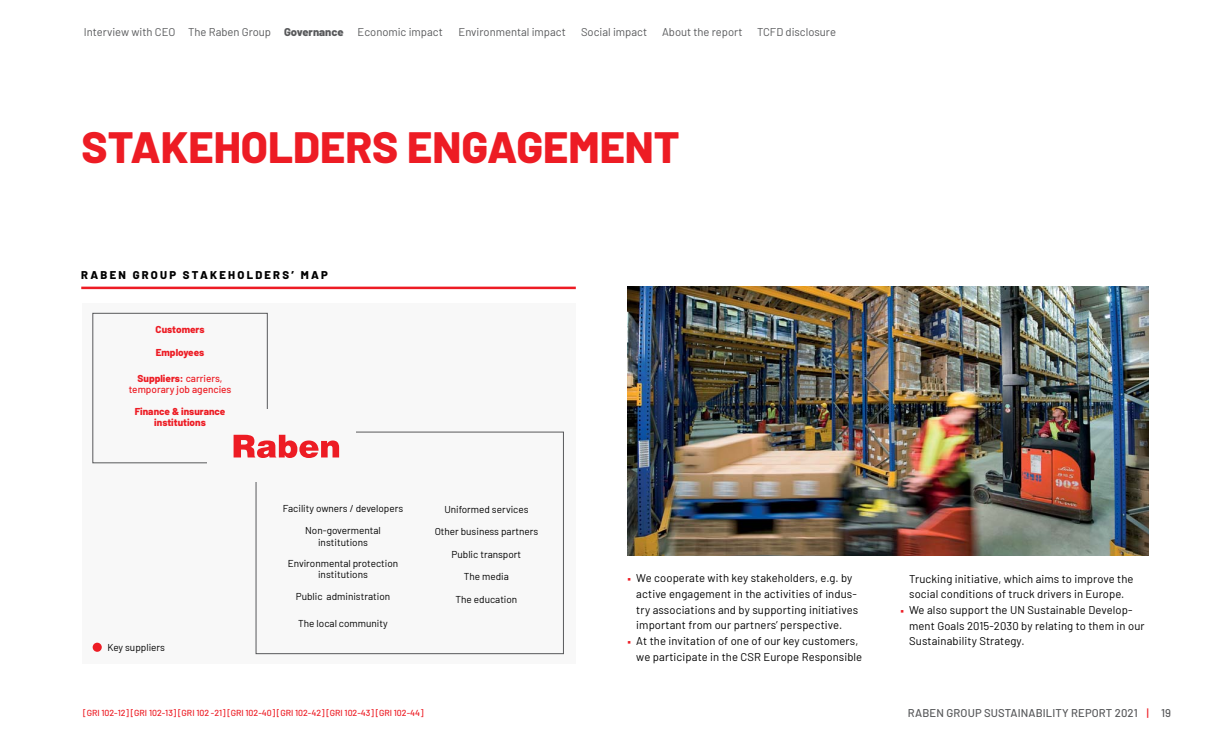
<style>
.page{position:relative;width:1230px;height:745px;background:#fff}
.page>*{position:absolute;margin:0;border:0;box-sizing:border-box;transform-origin:0 0}
.t1{font:800 43.75px "Barlow";color:#ed1c24}
.t2{font:11.25px/15.6px "Barlow";letter-spacing:.01em;color:#000}
.t3{font:11.25px "Barlow";color:#58595b}
.t4{font:500 11.25px "Barlow";letter-spacing:.01em;color:#58595b}
.t5{font:800 11.25px "Barlow";letter-spacing:.2em;color:#000}
.t6{font:10px/11.2px "Barlow";color:#000;text-align:center}
.t7{font:800 10px/11.2px "Barlow";color:#ed1c24;text-align:center}
.t8{font:500 10px/10.6px "Barlow";color:#ed1c24;text-align:center}
.t9{font:500 8.75px "Barlow";color:#ed1c24}
.s1{font-weight:800}
.s2{font-family:"Garamond Premr Pro";color:#ed1c24}
.s3{color:#ed1c24}
</style>
<div class="page">
<div style="left:82px;top:303px;width:494px;height:360px;background:#f8f8f8"></div>
<div style="left:93px;top:642px;width:9px;height:9px;background:#ed1c24;border-radius:50%"></div>
<div style="left:93px;top:313px;width:174px;height:149px;border:1px solid #58595b"></div>
<hr style="left:81px;top:286px;width:495px;height:3px;background:#ed1c24">
<div style="left:207px;top:409px;width:149px;height:72px;background:#f8f8f8"></div>
<svg style="left:233px;top:434px;width:106px;height:23px"></svg>
<img style="left:628px;top:286px;width:520px;height:269px">
<p class="t3" style="left:84px;top:24px;width:189px">Interview with CEO The Raben Group</p>
<p class="t3" style="left:581px;top:24px;width:68px">Social impact</p>
<p class="t3" style="left:284px;top:24px;width:160px"><span class="s1">Governance</span> Economic impact</p>
<p class="t3" style="left:458px;top:24px;width:109px">Environmental impact</p>
<p class="t3" style="left:662px;top:24px;width:82px">About the report</p>
<p class="t3" style="left:757px;top:24px;width:80px">TCFD disclosure</p>
<h1 class="t1" style="left:81px;top:119px;width:600px">STAKEHOLDERS ENGAGEMENT</h1>
<p class="t5" style="left:81px;top:267px;width:248px">RABEN GROUP STAKEHOLDERS’ MAP</p>
<p class="t7" style="left:156px;top:323px;width:50px">Customers</p>
<p class="t7" style="left:156px;top:346px;width:50px">Employees</p>
<p class="t8" style="left:129px;top:372px;width:104px"><span class="s1">Suppliers:</span> carriers, temporary job agencies</p>
<p class="t7" style="left:135px;top:404px;width:92px">Finance &amp; insurance institutions</p>
<p class="t6" style="left:107px;top:641px;width:59px">Key suppliers</p>
<p class="t6" style="left:283px;top:502px;width:122px">Facility owners / developers</p>
<p class="t6" style="left:305px;top:524px;width:77px">Non-govermental institutions</p>
<p class="t6" style="left:288px;top:557px;width:112px;line-height:10.6px">Environmental protection institutions</p>
<p class="t6" style="left:296px;top:590px;width:96px">Public administration</p>
<p class="t6" style="left:298px;top:617px;width:91px">The local community</p>
<p class="t6" style="left:444px;top:503px;width:86px">Uniformed services</p>
<p class="t6" style="left:435px;top:525px;width:105px">Other business partners</p>
<p class="t6" style="left:451px;top:548px;width:71px">Public transport</p>
<p class="t6" style="left:464px;top:570px;width:46px">The media</p>
<p class="t6" style="left:455px;top:593px;width:63px">The education</p>
<p class="t2" style="left:636px;top:569px;width:223px;text-indent:-9px"><span class="s2">■</span> We cooperate with key stakeholders, e.g. by active engagement in the activities of indus&shy;try associations and by supporting initiatives important from our partners’ perspective.</p>
<p class="t2" style="left:636px;top:632px;width:227px;text-indent:-9px"><span class="s2">■</span> At the invitation of one of our key customers, we participate in the CSR Europe Responsible</p>
<p class="t2" style="left:909px;top:570px;width:226px">Trucking initiative, which aims to improve the social conditions of truck drivers in Europe.</p>
<p class="t2" style="left:909px;top:601px;width:237px;text-indent:-9px"><span class="s2">■</span> We also support the UN Sustainable Develop&shy;ment Goals 2015-2030 by relating to them in our<br>Sustainability Strategy.</p>
<p class="t9" style="left:83px;top:707px;width:342px">[GRI 102-12] [GRI 102-13] [GRI 102 -21] [GRI 102-40] [GRI 102-42] [GRI 102-43] [GRI 102-44]</p>
<p class="t4" style="left:908px;top:705px;width:265px">RABEN GROUP SUSTAINABILITY REPORT 2021 <span class="s3">|</span> 19</p>
</div>
